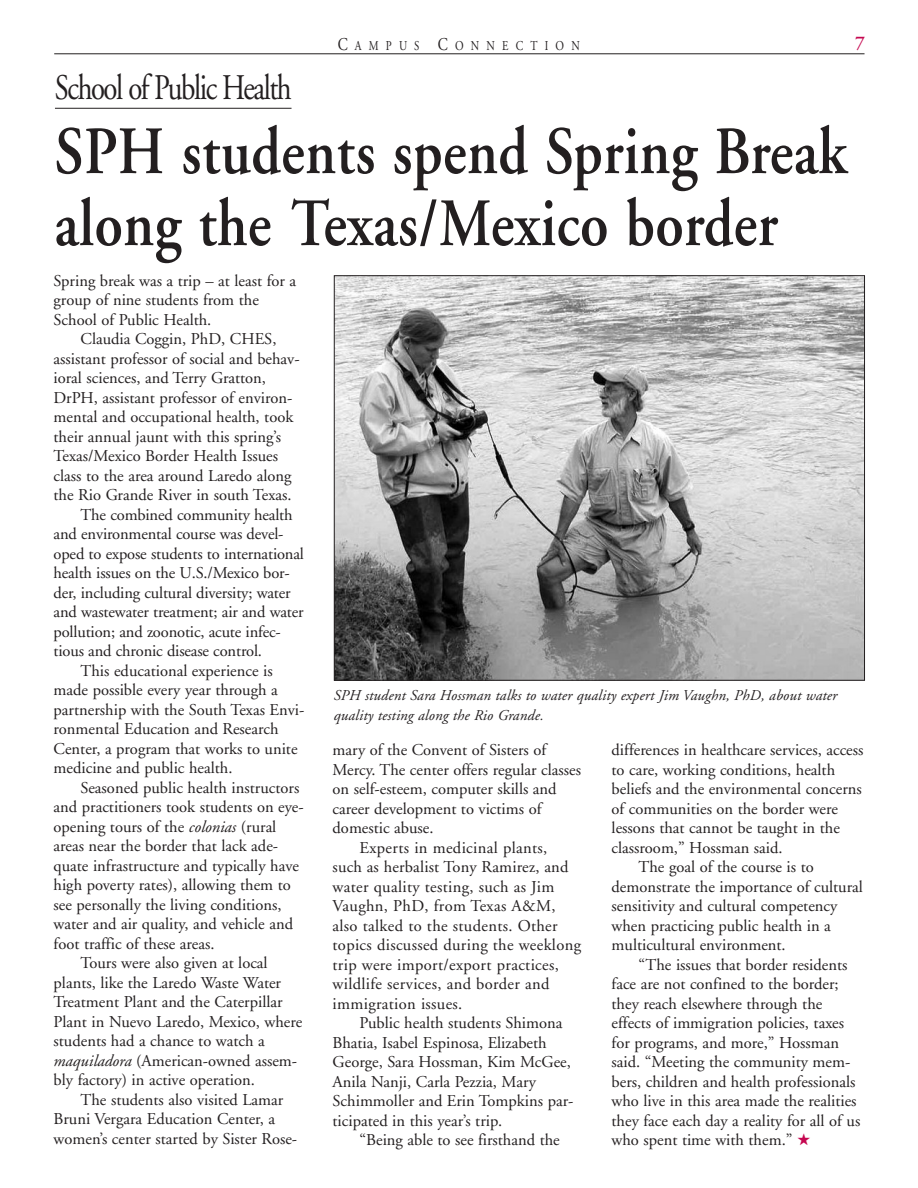
<style>
.page{position:relative;width:918px;height:1188px;background:#fff}
.page>*{position:absolute;margin:0;border:0;box-sizing:border-box;transform-origin:0 0}
.t1{font:600 67.5px/72px "Adobe Garamond";letter-spacing:.01em;color:#231f20;scale:.85 1}
.t2{font:36px "Adobe Garamond";letter-spacing:-.05em;color:#231f20;scale:.8 1}
.t3{font:600 19.5px "Adobe Garamond";color:#c50750}
.t4{font:16.5px/19.5px "Adobe Garamond";color:#231f20}
.t5{font:16.5px "Adobe Garamond";letter-spacing:.02em;color:#231f20}
.t6{font:italic 15px/19.5px "Adobe Garamond";letter-spacing:.01em;color:#231f20}
.t7{font:13.5px "Adobe Garamond";letter-spacing:.665em;color:#231f20;scale:.8 1}
.s1{font-size:18px}
.s2{font-style:italic}
.s3{color:#c50750}
</style>
<div class="page">
<hr style="left:54px;top:53px;width:811px;height:1px;background:#231f20">
<hr style="left:55px;top:108px;width:237px;height:1px;background:#231f20">
<img style="left:336px;top:277px;width:527px;height:402px">
<h2 class="t2" style="left:55px;top:73px;width:297px">School of Public Health</h2>
<p class="t7" style="left:338px;top:40px;width:304px"><span class="s1">C</span>AMPUS <span class="s1">C</span>ONNECTION</p>
<p class="t3" style="left:855px;top:35px;width:11px">7</p>
<h1 class="t1" style="left:55px;top:122px;width:933px">SPH students spend Spring Break along the Texas/Mexico border</h1>
<p class="t4" style="left:54px;top:272px;width:244px">Spring break was a trip – at least for a group of nine students from the<br>School of Public Health.</p>
<p class="t4" style="left:81px;top:331px;width:197px">Claudia Coggin, PhD, CHES,</p>
<p class="t4" style="left:54px;top:350px;width:248px">assistant professor of social and behav-</p>
<p class="t4" style="left:54px;top:370px;width:214px">ioral sciences, and Terry Gratton,</p>
<p class="t4" style="left:54px;top:389px;width:240px">DrPH, assistant professor of environ-</p>
<p class="t4" style="left:54px;top:409px;width:241px">mental and occupational health, took</p>
<p class="t4" style="left:54px;top:428px;width:229px">their annual jaunt with this spring’s</p>
<p class="t4" style="left:54px;top:448px;width:226px">Texas/Mexico Border Health Issues</p>
<p class="t4" style="left:54px;top:467px;width:239px">class to the area around Laredo along</p>
<p class="t4" style="left:54px;top:487px;width:240px">the Rio Grande River in south Texas.</p>
<p class="t4" style="left:81px;top:506px;width:214px">The combined community health</p>
<p class="t4" style="left:54px;top:526px;width:231px">and environmental course was devel-</p>
<p class="t4" style="left:54px;top:545px;width:252px">oped to expose students to international</p>
<p class="t4" style="left:54px;top:565px;width:238px">health issues on the U.S./Mexico bor-</p>
<p class="t4" style="left:54px;top:584px;width:239px">der, including cultural diversity; water</p>
<p class="t4" style="left:54px;top:604px;width:252px">and wastewater treatment; air and water</p>
<p class="t4" style="left:54px;top:623px;width:229px">pollution; and zoonotic, acute infec-</p>
<p class="t4" style="left:54px;top:643px;width:210px">tious and chronic disease control.</p>
<p class="t4" style="left:81px;top:662px;width:194px">This educational experience is</p>
<p class="t4" style="left:54px;top:682px;width:226px">made possible every year through a</p>
<p class="t4" style="left:54px;top:701px;width:252px">partnership with the South Texas Envi-</p>
<p class="t4" style="left:54px;top:721px;width:227px">ronmental Education and Research</p>
<p class="t4" style="left:54px;top:740px;width:245px">Center, a program that works to unite</p>
<p class="t4" style="left:54px;top:760px;width:180px">medicine and public health.</p>
<p class="t4" style="left:81px;top:779px;width:220px">Seasoned public health instructors</p>
<p class="t4" style="left:54px;top:799px;width:252px">and practitioners took students on eye-</p>
<p class="t4" style="left:54px;top:818px;width:224px">opening tours of the <span class="s2">colonias</span> (rural</p>
<p class="t4" style="left:54px;top:838px;width:226px">areas near the border that lack ade-</p>
<p class="t4" style="left:54px;top:857px;width:247px">quate infrastructure and typically have</p>
<p class="t4" style="left:54px;top:877px;width:239px">high poverty rates), allowing them to</p>
<p class="t4" style="left:54px;top:896px;width:230px">see personally the living conditions,</p>
<p class="t4" style="left:54px;top:916px;width:241px">water and air quality, and vehicle and</p>
<p class="t4" style="left:54px;top:935px;width:163px">foot traffic of these areas.</p>
<p class="t4" style="left:81px;top:955px;width:189px">Tours were also given at local</p>
<p class="t4" style="left:54px;top:974px;width:229px">plants, like the Laredo Waste Water</p>
<p class="t4" style="left:54px;top:994px;width:231px">Treatment Plant and the Caterpillar</p>
<p class="t4" style="left:54px;top:1013px;width:250px">Plant in Nuevo Laredo, Mexico, where</p>
<p class="t4" style="left:54px;top:1033px;width:213px">students had a chance to watch a</p>
<p class="t4" style="left:54px;top:1052px;width:245px"><span class="s2">maquiladora</span> (American-owned assem-</p>
<p class="t4" style="left:54px;top:1072px;width:203px">bly factory) in active operation.</p>
<p class="t4" style="left:81px;top:1091px;width:204px">The students also visited Lamar</p>
<p class="t4" style="left:54px;top:1111px;width:223px">Bruni Vergara Education Center, a</p>
<p class="t4" style="left:54px;top:1130px;width:245px">women’s center started by Sister Rose-</p>
<p class="t6" style="left:334px;top:687px;width:505px">SPH student Sara Hossman talks to water quality expert Jim Vaughn, PhD, about water quality testing along the Rio Grande.</p>
<p class="t4" style="left:333px;top:742px;width:215px">mary of the Convent of Sisters of</p>
<p class="t4" style="left:333px;top:761px;width:250px">Mercy. The center offers regular classes</p>
<p class="t4" style="left:333px;top:781px;width:226px">on self-esteem, computer skills and</p>
<p class="t4" style="left:333px;top:800px;width:210px">career development to victims of</p>
<p class="t4" style="left:333px;top:820px;width:103px">domestic abuse.</p>
<p class="t5" style="left:360px;top:841px;width:189px">Experts in medicinal plants,</p>
<p class="t4" style="left:333px;top:859px;width:237px">such as herbalist Tony Ramirez, and</p>
<p class="t5" style="left:333px;top:880px;width:223px">water quality testing, such as Jim</p>
<p class="t5" style="left:333px;top:899px;width:224px">Vaughn, PhD, from Texas A&amp;M,</p>
<p class="t5" style="left:333px;top:919px;width:227px">also talked to the students. Other</p>
<p class="t5" style="left:333px;top:938px;width:250px">topics discussed during the weeklong</p>
<p class="t5" style="left:333px;top:958px;width:228px">trip were import/export practices,</p>
<p class="t5" style="left:333px;top:977px;width:218px">wildlife services, and border and</p>
<p class="t5" style="left:333px;top:997px;width:131px">immigration issues.</p>
<p class="t4" style="left:360px;top:1015px;width:204px">Public health students Shimona</p>
<p class="t4" style="left:333px;top:1034px;width:216px">Bhatia, Isabel Espinosa, Elizabeth</p>
<p class="t4" style="left:333px;top:1054px;width:240px">George, Sara Hossman, Kim McGee,</p>
<p class="t4" style="left:333px;top:1073px;width:205px">Anila Nanji, Carla Pezzia, Mary</p>
<p class="t4" style="left:333px;top:1093px;width:242px">Schimmoller and Erin Tompkins par-</p>
<p class="t4" style="left:333px;top:1112px;width:171px">ticipated in this year’s trip.</p>
<p class="t4" style="left:360px;top:1132px;width:202px">“Being able to see firsthand the</p>
<p class="t4" style="left:612px;top:742px;width:253px">differences in healthcare services, access</p>
<p class="t4" style="left:612px;top:761px;width:225px">to care, working conditions, health</p>
<p class="t4" style="left:612px;top:781px;width:252px">beliefs and the environmental concerns</p>
<p class="t4" style="left:612px;top:800px;width:228px">of communities on the border were</p>
<p class="t4" style="left:612px;top:820px;width:230px">lessons that cannot be taught in the</p>
<p class="t4" style="left:612px;top:839px;width:173px">classroom,” Hossman said.</p>
<p class="t4" style="left:639px;top:859px;width:177px">The goal of the course is to</p>
<p class="t4" style="left:612px;top:878px;width:253px">demonstrate the importance of cultural</p>
<p class="t4" style="left:612px;top:898px;width:227px">sensitivity and cultural competency</p>
<p class="t4" style="left:612px;top:917px;width:221px">when practicing public health in a</p>
<p class="t4" style="left:612px;top:937px;width:176px">multicultural environment.</p>
<p class="t4" style="left:639px;top:956px;width:210px">“The issues that border residents</p>
<p class="t4" style="left:612px;top:976px;width:229px">face are not confined to the border;</p>
<p class="t4" style="left:612px;top:995px;width:212px">they reach elsewhere through the</p>
<p class="t4" style="left:612px;top:1015px;width:234px">effects of immigration policies, taxes</p>
<p class="t4" style="left:612px;top:1034px;width:229px">for programs, and more,” Hossman</p>
<p class="t4" style="left:612px;top:1054px;width:240px">said. “Meeting the community mem-</p>
<p class="t4" style="left:612px;top:1073px;width:246px">bers, children and health professionals</p>
<p class="t4" style="left:612px;top:1093px;width:246px">who live in this area made the realities</p>
<p class="t4" style="left:612px;top:1112px;width:250px">they face each day a reality for all of us</p>
<p class="t4" style="left:612px;top:1132px;width:200px">who spent time with them.” <span class="s3">★</span></p>
</div>
